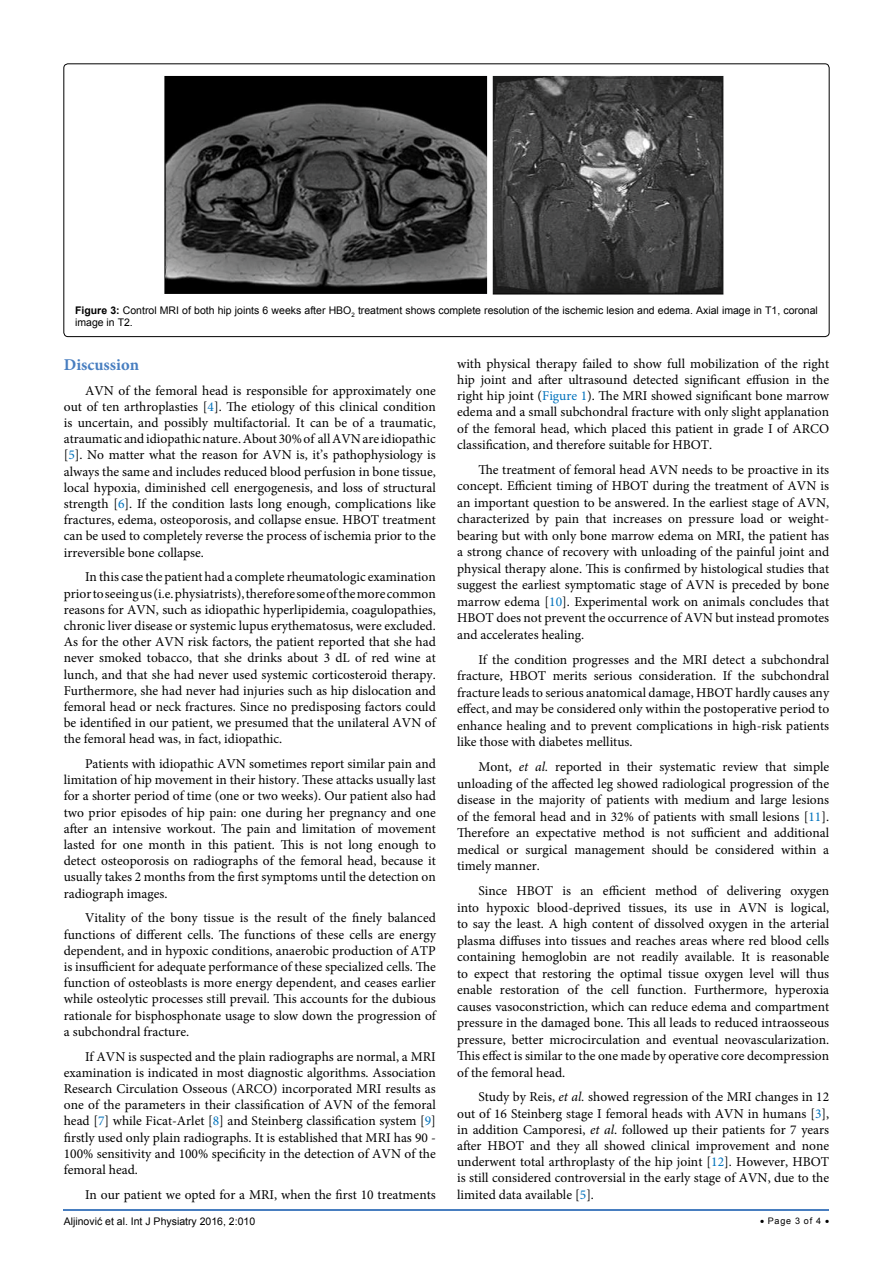
<style>
.page{position:relative;width:893px;height:1263px;background:#fff}
.page>*{position:absolute;margin:0;border:0;box-sizing:border-box;transform-origin:0 0}
.t1{font:700 16.5px "Minion Pro";color:#487ec0}
.t2{font:13.5px/16.2px "Minion Pro";color:#000;text-align:justify}
.t3{font:10.5px/12.6px "Arial";color:#000}
.t4{font:9px "Arial";letter-spacing:.08em;color:#000}
.s1{font-weight:700}
.s2{color:#0072bc}
.s3{font-style:italic}
</style>
<div class="page">
<hr style="left:64px;top:1209px;width:765px;height:2px;background:#487ec0">
<img style="left:164px;top:75px;width:560px;height:220px">
<p class="t3" style="left:75px;top:304px;width:744px"><span class="s1">Figure 3:</span> Control MRI of both hip joints 6 weeks after HBO<sub>2</sub> treatment shows complete resolution of the ischemic lesion and edema. Axial image in T1, coronal image in T2.</p>
<p class="t1" style="left:64px;top:353px;width:77px">Discussion</p>
<p class="t2" style="left:64px;top:382px;width:374px;text-indent:21px">AVN of the femoral head is responsible for approximately one out of ten arthroplasties [<span class="s2">4</span>]. The etiology of this clinical condition is uncertain, and possibly multifactorial. It can be of a traumatic, atraumatic and idiopathic nature. About 30% of all AVN are idiopathic [<span class="s2">5</span>]. No matter what the reason for AVN is, it’s pathophysiology is always the same and includes reduced blood perfusion in bone tissue, local hypoxia, diminished cell energogenesis, and loss of structural strength [<span class="s2">6</span>]. If the condition lasts long enough, complications like fractures, edema, osteoporosis, and collapse ensue. HBOT treatment can be used to completely reverse the process of ischemia prior to the irreversible bone collapse.</p>
<p class="t2" style="left:64px;top:569px;width:374px;text-indent:21px">In this case the patient had a complete rheumatologic examination prior to seeing us (i.e. physiatrists), therefore some of the more common reasons for AVN, such as idiopathic hyperlipidemia, coagulopathies, chronic liver disease or systemic lupus erythematosus, were excluded.<br>As for the other AVN risk factors, the patient reported that she had never smoked tobacco, that she drinks about 3 dL of red wine at lunch, and that she had never used systemic corticosteroid therapy.<br>Furthermore, she had never had injuries such as hip dislocation and femoral head or neck fractures. Since no predisposing factors could be identified in our patient, we presumed that the unilateral AVN of the femoral head was, in fact, idiopathic.</p>
<p class="t2" style="left:64px;top:756px;width:374px;text-indent:21px">Patients with idiopathic AVN sometimes report similar pain and limitation of hip movement in their history. These attacks usually last for a shorter period of time (one or two weeks). Our patient also had two prior episodes of hip pain: one during her pregnancy and one after an intensive workout. The pain and limitation of movement lasted for one month in this patient. This is not long enough to detect osteoporosis on radiographs of the femoral head, because it usually takes 2 months from the first symptoms until the detection on radiograph images.</p>
<p class="t2" style="left:64px;top:910px;width:374px;text-indent:21px">Vitality of the bony tissue is the result of the finely balanced functions of different cells. The functions of these cells are energy dependent, and in hypoxic conditions, anaerobic production of ATP is insufficient for adequate performance of these specialized cells. The function of osteoblasts is more energy dependent, and ceases earlier while osteolytic processes still prevail. This accounts for the dubious rationale for bisphosphonate usage to slow down the progression of a subchondral fracture.</p>
<p class="t2" style="left:64px;top:1048px;width:374px;text-indent:21px">If AVN is suspected and the plain radiographs are normal, a MRI examination is indicated in most diagnostic algorithms. Association Research Circulation Osseous (ARCO) incorporated MRI results as one of the parameters in their classification of AVN of the femoral head [<span class="s2">7</span>] while Ficat-Arlet [<span class="s2">8</span>] and Steinberg classification system [<span class="s2">9</span>] firstly used only plain radiographs. It is established that MRI has 90 - 100% sensitivity and 100% specificity in the detection of AVN of the femoral head.</p>
<p class="t2" style="left:85px;top:1186px;width:352px">In our patient we opted for a MRI, when the first 10 treatments</p>
<p class="t2" style="left:457px;top:355px;width:374px">with physical therapy failed to show full mobilization of the right hip joint and after ultrasound detected significant effusion in the right hip joint (<span class="s2">Figure 1</span>). The MRI showed significant bone marrow edema and a small subchondral fracture with only slight applanation of the femoral head, which placed this patient in grade I of ARCO classification, and therefore suitable for HBOT.</p>
<p class="t2" style="left:457px;top:461px;width:374px;text-indent:21px">The treatment of femoral head AVN needs to be proactive in its concept. Efficient timing of HBOT during the treatment of AVN is an important question to be answered. In the earliest stage of AVN, characterized by pain that increases on pressure load or weight&shy;bearing but with only bone marrow edema on MRI, the patient has a strong chance of recovery with unloading of the painful joint and physical therapy alone. This is confirmed by histological studies that suggest the earliest symptomatic stage of AVN is preceded by bone marrow edema [<span class="s2">10</span>]. Experimental work on animals concludes that HBOT does not prevent the occurrence of AVN but instead promotes and accelerates healing.</p>
<p class="t2" style="left:457px;top:651px;width:374px;text-indent:21px">If the condition progresses and the MRI detect a subchondral fracture, HBOT merits serious consideration. If the subchondral fracture leads to serious anatomical damage, HBOT hardly causes any effect, and may be considered only within the postoperative period to enhance healing and to prevent complications in high-risk patients like those with diabetes mellitus.</p>
<p class="t2" style="left:457px;top:759px;width:374px;text-indent:21px">Mont, <span class="s3">et al.</span> reported in their systematic review that simple unloading of the affected leg showed radiological progression of the disease in the majority of patients with medium and large lesions of the femoral head and in 32% of patients with small lesions [<span class="s2">11</span>].<br>Therefore an expectative method is not sufficient and additional medical or surgical management should be considered within a timely manner.</p>
<p class="t2" style="left:457px;top:883px;width:374px;text-indent:21px">Since HBOT is an efficient method of delivering oxygen into hypoxic blood-deprived tissues, its use in AVN is logical, to say the least. A high content of dissolved oxygen in the arterial plasma diffuses into tissues and reaches areas where red blood cells containing hemoglobin are not readily available. It is reasonable to expect that restoring the optimal tissue oxygen level will thus enable restoration of the cell function. Furthermore, hyperoxia causes vasoconstriction, which can reduce edema and compartment pressure in the damaged bone. This all leads to reduced intraosseous pressure, better microcirculation and eventual neovascularization.<br>This effect is similar to the one made by operative core decompression of the femoral head.</p>
<p class="t2" style="left:457px;top:1089px;width:374px;text-indent:21px">Study by Reis, <span class="s3">et al.</span> showed regression of the MRI changes in 12 out of 16 Steinberg stage I femoral heads with AVN in humans [<span class="s2">3</span>], in addition Camporesi, <span class="s3">et al</span>. followed up their patients for 7 years after HBOT and they all showed clinical improvement and none underwent total arthroplasty of the hip joint [<span class="s2">12</span>]. However, HBOT is still considered controversial in the early stage of AVN, due to the limited data available [<span class="s2">5</span>].</p>
<p class="t3" style="left:64px;top:1215px;width:193px">Aljinović et al. Int J Physiatry 2016, 2:010</p>
<p class="t4" style="left:760px;top:1214px;width:71px">• Page 3 of 4 •</p>
</div>
